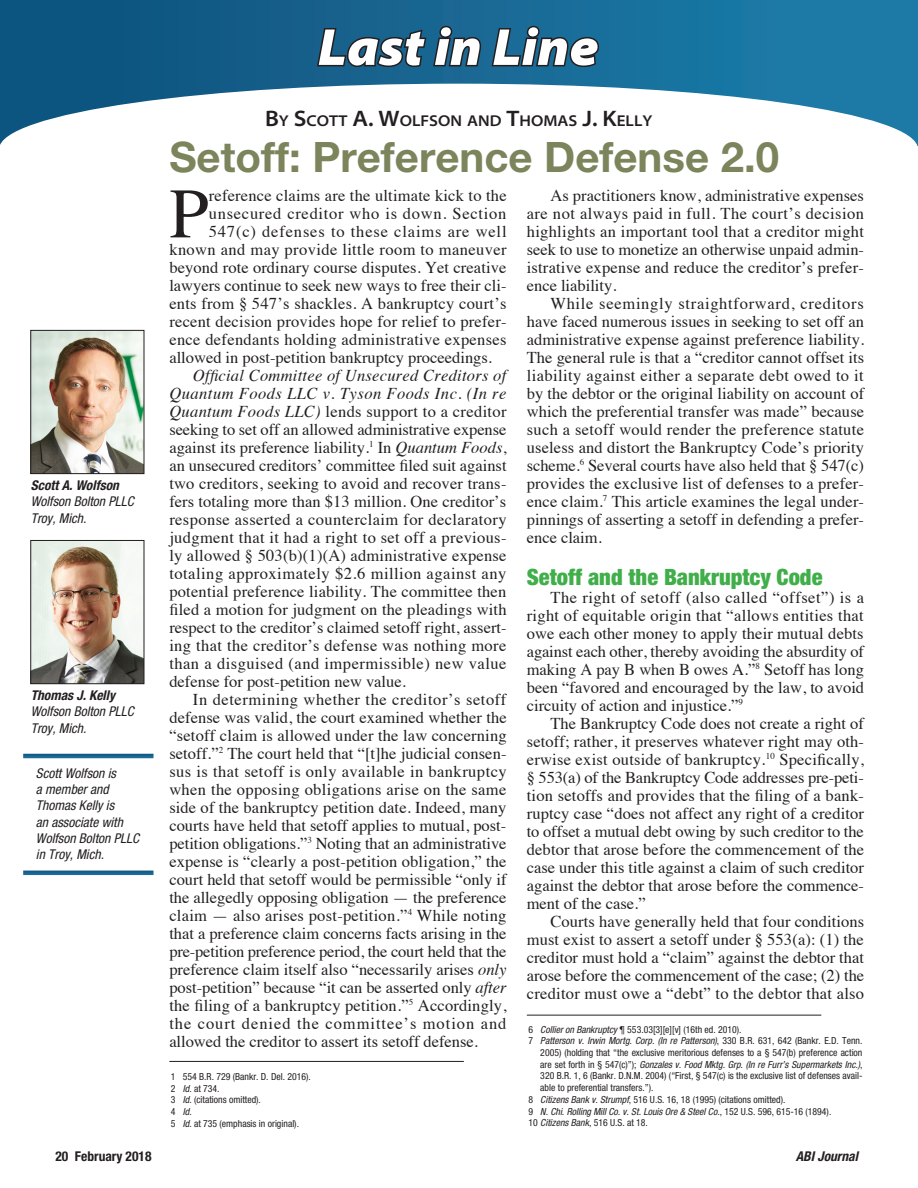
<style>
.page{position:relative;width:918px;height:1188px;background:#fff}
.page>*{position:absolute;margin:0;border:0;box-sizing:border-box;transform-origin:0 0}
.Body_text{font:70.95px "Times";color:#231f20}
.Page_Header{font:italic 900 semi-expanded 52.5px "Myriad Pro";color:#fff}
.Article_Headline_1{font:700 42px "Helvetica Neue LT Std";color:#7c845c}
.Subhead_1{font:900 condensed 22.5px "Helvetica Neue";color:#40ae49}
.Body_text-2{font:16.5px/18px "Times";letter-spacing:.005em;color:#231f20;text-align:justify}
.Body_text-3{font:16.5px "Times";letter-spacing:.025em;color:#231f20}
.Body_text-4{font:16.5px "Times";letter-spacing:.045em;color:#231f20}
.Body_text-5{font:16.5px "Times";letter-spacing:.05em;color:#231f20}
.Author_Name_-_Top_of{font:600 semi-expanded 15.75px "Myriad Pro";color:#231f20}
.Author_Caption_2_Bio{font:italic condensed 13.5px/16.2px "Helvetica Neue";color:#231f20}
.Author_Caption_1{font:italic 700 condensed 13.5px "Helvetica Neue";color:#231f20}
.t1{font:700 condensed 13.5px "Helvetica Neue";color:#231f20}
.Footnote{font:condensed 9.75px/11.7px "Helvetica Neue";color:#231f20;text-align:justify}
.Footnote-2{font:italic condensed 9.75px "Helvetica Neue";color:#231f20}
.s1{font-size:22.5px}
.s2{font-style:italic}
.s3{font-style:normal}
</style>
<div class="page">
<div style="left:0;top:0;width:918px;height:146px;background:linear-gradient(to right,#0e517c,#1f7eab)"></div>
<svg style="left:0;top:84px;width:918px;height:62px"></svg>
<svg style="left:315px;top:24px;width:168px;height:45px;background:#1b506f"></svg>
<svg style="left:490px;top:24px;width:111px;height:45px;background:#1c5574"></svg>
<img style="left:32px;top:542px;width:110px;height:140px">
<div style="left:30px;top:540px;width:114px;height:144px;border:1px solid #231f20"></div>
<hr style="left:169px;top:1061px;width:295px;height:1px;background:#231f20">
<svg style="left:23px;top:754px;width:131px;height:4px"></svg>
<svg style="left:23px;top:871px;width:131px;height:4px"></svg>
<hr style="left:527px;top:1015px;width:294px;height:1px;background:#231f20">
<img style="left:32px;top:332px;width:110px;height:140px">
<div style="left:30px;top:330px;width:114px;height:144px;border:1px solid #231f20"></div>
<p class="Page_Header" style="left:318px;top:17px;width:282px">Last in Line</p>
<p class="Author_Name_-_Top_of" style="left:265px;top:112px;width:389px"><span class="s1">B</span>Y <span class="s1">S</span>COTT <span class="s1">A. W</span>OLFSON AND <span class="s1">T</span>HOMAS <span class="s1">J. K</span>ELLY</p>
<p class="Author_Caption_1" style="left:31px;top:477px;width:90px">Scott A. Wolfson</p>
<p class="Author_Caption_2_Bio" style="left:31px;top:493px;width:105px">Wolfson Bolton PLLC</p>
<p class="Author_Caption_2_Bio" style="left:31px;top:510px;width:57px">Troy, Mich.</p>
<p class="Author_Caption_1" style="left:31px;top:687px;width:86px">Thomas J. Kelly</p>
<p class="Author_Caption_2_Bio" style="left:31px;top:703px;width:105px">Wolfson Bolton PLLC</p>
<p class="Author_Caption_2_Bio" style="left:31px;top:720px;width:57px">Troy, Mich.</p>
<p class="Author_Caption_2_Bio" style="left:36px;top:765px;width:105px">Scott Wolfson is<br>a member and<br>Thomas Kelly is<br>an associate with<br>Wolfson Bolton PLLC in Troy, Mich.</p>
<p class="Article_Headline_1" style="left:169px;top:131px;width:611px">Setoff: Preference Defense 2.0</p>
<p class="Body_text" style="left:169px;top:147px;width:41px">P</p>
<p class="Body_text-2" style="left:209px;top:185px;width:299px">reference claims are the ultimate kick to the</p>
<p class="Body_text-4" style="left:209px;top:198px;width:299px">unsecured creditor who is down. Section</p>
<p class="Body_text-5" style="left:209px;top:216px;width:299px">547(c) defenses to these claims are well</p>
<p class="Body_text-3" style="left:169px;top:234px;width:339px">known and may provide little room to maneuver</p>
<p class="Body_text-2" style="left:169px;top:257px;width:339px">beyond rote ordinary course disputes. Yet creative</p>
<p class="Body_text-2" style="left:169px;top:275px;width:339px">lawyers continue to seek new ways to free their cli-</p>
<p class="Body_text-2" style="left:169px;top:293px;width:339px">ents from § 547’s shackles. A bankruptcy court’s</p>
<p class="Body_text-2" style="left:169px;top:311px;width:339px">recent decision provides hope for relief to prefer-</p>
<p class="Body_text-2" style="left:169px;top:329px;width:339px">ence defendants holding administrative expenses</p>
<p class="Body_text-2" style="left:169px;top:347px;width:324px">allowed in post-petition bankruptcy proceedings.</p>
<p class="Body_text-2" style="left:169px;top:365px;width:339px;text-indent:24px"><span class="s2">Official Committee of Unsecured Creditors of Quantum Foods LLC v. Tyson Foods Inc. (In re Quantum Foods LLC)</span> lends support to a creditor seeking to set off an allowed administrative expense against its preference liability.<sup>1</sup> In <span class="s2">Quantum Foods</span>, an unsecured creditors’ committee filed suit against two creditors, seeking to avoid and recover trans&shy;fers totaling more than $13 million. One creditor’s response asserted a counterclaim for declaratory judgment that it had a right to set off a previous&shy;ly allowed § 503(b)(1)(A) administrative expense totaling approximately $2.6 million against any potential preference liability. The committee then filed a motion for judgment on the pleadings with respect to the creditor’s claimed setoff right, assert&shy;ing that the creditor’s defense was nothing more than a disguised (and impermissible) new value defense for post-petition new value.</p>
<p class="Body_text-2" style="left:169px;top:689px;width:339px;text-indent:24px">In determining whether the creditor’s setoff defense was valid, the court examined whether the “setoff claim is allowed under the law concerning setoff.”<sup>2</sup> The court held that “[t]he judicial consen&shy;sus is that setoff is only available in bankruptcy when the opposing obligations arise on the same side of the bankruptcy petition date. Indeed, many courts have held that setoff applies to mutual, post&shy;petition obligations.”<sup>3</sup> Noting that an administrative expense is “clearly a post-petition obligation,” the court held that setoff would be permissible “only if the allegedly opposing obligation — the preference claim — also arises post-petition.”<sup>4</sup> While noting that a preference claim concerns facts arising in the pre-petition preference period, the court held that the preference claim itself also “necessarily arises <span class="s2">only </span>post-petition” because “it can be asserted only <span class="s2">after </span>the filing of a bankruptcy petition.”<sup>5</sup> Accordingly, the court denied the committee’s motion and allowed the creditor to assert its setoff defense.</p>
<p class="Footnote" style="left:171px;top:1071px;width:141px">1 554 B.R. 729 (Bankr. D. Del. 2016).</p>
<p class="Footnote" style="left:171px;top:1082px;width:50px">2 <span class="s2">Id</span>. at 734.</p>
<p class="Footnote" style="left:171px;top:1094px;width:92px">3 <span class="s2">Id</span>. (citations omitted).</p>
<p class="Footnote" style="left:171px;top:1106px;width:22px">4 <span class="s2">Id</span>.</p>
<p class="Footnote" style="left:171px;top:1117px;width:130px">5 <span class="s2">Id</span>. at 735 (emphasis in original).</p>
<p class="Body_text-2" style="left:527px;top:185px;width:339px;text-indent:24px">As practitioners know, administrative expenses are not always paid in full. The court’s decision highlights an important tool that a creditor might seek to use to monetize an otherwise unpaid admin&shy;istrative expense and reduce the creditor’s prefer&shy;ence liability.</p>
<p class="Body_text-2" style="left:527px;top:293px;width:339px;text-indent:24px">While seemingly straightforward, creditors have faced numerous issues in seeking to set off an administrative expense against preference liability.<br>The general rule is that a “creditor cannot offset its liability against either a separate debt owed to it by the debtor or the original liability on account of which the preferential transfer was made” because such a setoff would render the preference statute useless and distort the Bankruptcy Code’s priority scheme.<sup>6</sup> Several courts have also held that § 547(c) provides the exclusive list of defenses to a prefer&shy;ence claim.<sup>7</sup> This article examines the legal under&shy;pinnings of asserting a setoff in defending a prefer&shy;ence claim.</p>
<p class="Subhead_1" style="left:527px;top:564px;width:297px">Setoff and the Bankruptcy Code</p>
<p class="Body_text-2" style="left:527px;top:587px;width:339px;text-indent:24px">The right of setoff (also called “offset”) is a right of equitable origin that “allows entities that owe each other money to apply their mutual debts against each other, thereby avoiding the absurdity of making A pay B when B owes A.”<sup>8</sup> Setoff has long been “favored and encouraged by the law, to avoid circuity of action and injustice.”<sup>9</sup></p>
<p class="Body_text-2" style="left:527px;top:713px;width:339px;text-indent:24px">The Bankruptcy Code does not create a right of setoff; rather, it preserves whatever right may oth&shy;erwise exist outside of bankruptcy.<sup>10</sup> Specifically, § 553(a) of the Bankruptcy Code addresses pre-peti&shy;tion setoffs and provides that the filing of a bank&shy;ruptcy case “does not affect any right of a creditor to offset a mutual debt owing by such creditor to the debtor that arose before the commencement of the case under this title against a claim of such creditor against the debtor that arose before the commence&shy;ment of the case.”</p>
<p class="Body_text-2" style="left:527px;top:911px;width:339px;text-indent:24px">Courts have generally held that four conditions must exist to assert a setoff under § 553(a): (1) the creditor must hold a “claim” against the debtor that arose before the commencement of the case; (2) the creditor must owe a “debt” to the debtor that also</p>
<p class="Footnote" style="left:528px;top:1023px;width:215px">6 <span class="s2">Collier on Bankruptcy</span> ¶ 553.03[3][e][v] (16th ed. 2010).</p>
<p class="Footnote" style="left:540px;top:1035px;width:324px;text-indent:-12px">7 <span class="s2">Patterson v. Irwin Mortg. Corp. (In re Patterson)</span>, 330 B.R. 631, 642 (Bankr. E.D. Tenn.<br>2005) (holding that “the exclusive meritorious defenses to a § 547(b) preference action are set forth in § 547(c)”); <span class="s2">Gonzales v. Food Mktg. Grp. (In re Furr’s Supermarkets Inc.)</span>, 320 B.R. 1, 6 (Bankr. D.N.M. 2004) (“First, § 547(c) is the exclusive list of defenses avail&shy;able to preferential transfers.”).</p>
<p class="Footnote" style="left:528px;top:1093px;width:259px">8 <span class="s2">Citizens Bank v. Strumpf</span>, 516 U.S. 16, 18 (1995) (citations omitted).</p>
<p class="Footnote-2" style="left:528px;top:1105px;width:305px"><span class="s3">9</span> N. Chi. Rolling Mill Co. v. St. Louis Ore &amp; Steel Co.<span class="s3">, 152 U.S. 596, 615-16 (1894).</span></p>
<p class="Footnote" style="left:528px;top:1117px;width:121px">10 <span class="s2">Citizens Bank</span>, 516 U.S. at 18.</p>
<p class="t1" style="left:55px;top:1148px;width:98px">20 February 2018</p>
<p class="Author_Caption_1" style="left:796px;top:1148px;width:64px">ABI Journal</p>
</div>
